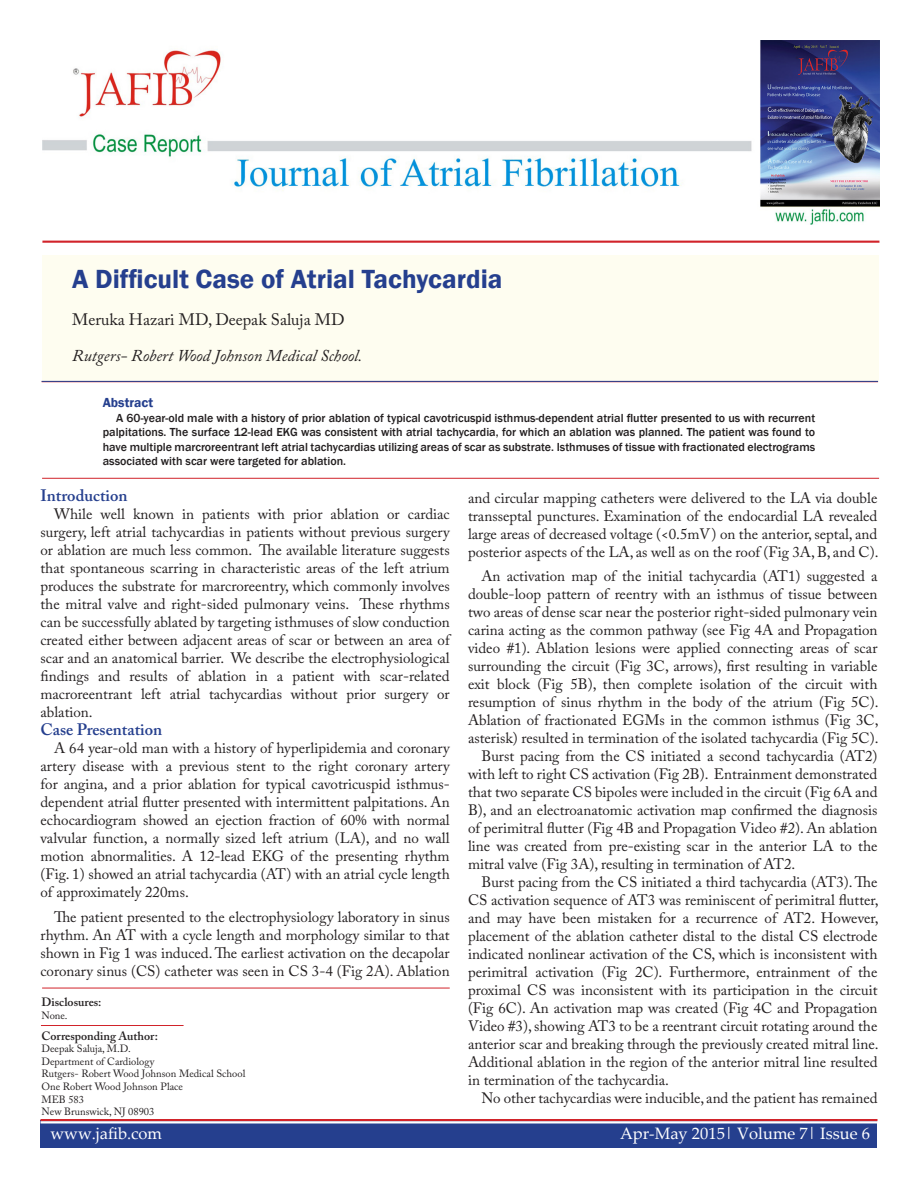
<style>
.page{position:relative;width:918px;height:1188px;background:#fff}
.page>*{position:absolute;margin:0;border:0;box-sizing:border-box;transform-origin:0 0}
._05_Article_Title{font:600 27px "Franklin Gothic";color:#253f8e}
._07_Author_Affiliati{font:italic 16.5px "Adobe Caslon Pro";color:#231f20}
.white_header_for_blu{font:16.5px "Palatino Linotype";color:#fff}
._06_Author_block{font:16.5px "Adobe Caslon Pro";color:#231f20}
._10_Body_Text{font:600 16.5px "Adobe Caslon Pro";color:#253f8e}
._11_Body_Header{font:600 16.5px "Adobe Caslon Pro";color:#253f8e}
._10_Body_Text-2{font:15px/18px "Adobe Caslon Pro";color:#231f20;text-align:justify}
._08_Abstract_Header{font:600 13.5px "Franklin Gothic";color:#253f8e}
._09_Abstract_Body{font:500 12px/14.4px "Franklin Gothic";color:#231f20;text-align:justify}
._13_small_text_for_h{font:600 12px "Adobe Caslon Pro";color:#231f20}
._14_Small_text_heade{font:600 12px "Adobe Caslon Pro";color:#231f20}
._13_small_text_for_h-2{font:10.5px "Adobe Caslon Pro";color:#231f20}
</style>
<div class="page">
<div style="left:42px;top:255px;width:837px;height:126px;background:#fefdf0"></div>
<hr style="left:42px;top:478px;width:837px;height:1px;background:#d1232a">
<hr style="left:42px;top:381px;width:836px;height:1px;background:#253f8e">
<hr style="left:42px;top:241px;width:837px;height:2px;background:#d1232a">
<hr style="left:42px;top:988px;width:408px;height:1px;background:#d1232a">
<hr style="left:41px;top:1025px;width:143px;height:1px;background:#d1232a">
<div style="left:40px;top:1120px;width:838px;height:28px;background:#253f8e"></div>
<hr style="left:40px;top:1119px;width:838px;height:2px;background:#d1232a">
<hr style="left:40px;top:1121px;width:838px;height:3px;background:#fff">
<img style="left:42px;top:40px;width:837px;height:185px">
<p class="_05_Article_Title" style="left:72px;top:262px;width:432px">A Difficult Case of Atrial Tachycardia</p>
<p class="_06_Author_block" style="left:72px;top:309px;width:274px">Meruka Hazari MD, Deepak Saluja MD</p>
<p class="_07_Author_Affiliati" style="left:72px;top:346px;width:292px">Rutgers- Robert Wood Johnson Medical School.</p>
<p class="_08_Abstract_Header" style="left:103px;top:395px;width:52px">Abstract</p>
<p class="_09_Abstract_Body" style="left:103px;top:411px;width:714px;text-indent:14px">A 60-year-old male with a history of prior ablation of typical cavotricuspid isthmus-dependent atrial flutter presented to us with recurrent palpitations. The surface 12-lead EKG was consistent with atrial tachycardia, for which an ablation was planned. The patient was found to have multiple marcroreentrant left atrial tachycardias utilizing areas of scar as substrate. Isthmuses of tissue with fractionated electrograms associated with scar were targeted for ablation.</p>
<p class="_11_Body_Header" style="left:40px;top:486px;width:89px">Introduction</p>
<p class="_10_Body_Text-2" style="left:40px;top:505px;width:411px;text-indent:14px">While well known in patients with prior ablation or cardiac surgery, left atrial tachycardias in patients without previous surgery or ablation are much less common. The available literature suggests that spontaneous scarring in characteristic areas of the left atrium produces the substrate for marcroreentry, which commonly involves the mitral valve and right-sided pulmonary veins. These rhythms can be successfully ablated by targeting isthmuses of slow conduction created either between adjacent areas of scar or between an area of scar and an anatomical barrier. We describe the electrophysiological findings and results of ablation in a patient with scar-related macroreentrant left atrial tachycardias without prior surgery or ablation.</p>
<p class="_10_Body_Text" style="left:40px;top:720px;width:123px">Case Presentation</p>
<p class="_10_Body_Text-2" style="left:40px;top:739px;width:411px;text-indent:14px">A 64 year-old man with a history of hyperlipidemia and coronary artery disease with a previous stent to the right coronary artery for angina, and a prior ablation for typical cavotricuspid isthmus&shy;dependent atrial flutter presented with intermittent palpitations. An echocardiogram showed an ejection fraction of 60% with normal valvular function, a normally sized left atrium (LA), and no wall motion abnormalities. A 12-lead EKG of the presenting rhythm (Fig. 1) showed an atrial tachycardia (AT) with an atrial cycle length of approximately 220ms.</p>
<p class="_10_Body_Text-2" style="left:40px;top:908px;width:411px;text-indent:14px">The patient presented to the electrophysiology laboratory in sinus rhythm. An AT with a cycle length and morphology similar to that shown in Fig 1 was induced. The earliest activation on the decapolar coronary sinus (CS) catheter was seen in CS 3-4 (Fig 2A). Ablation</p>
<p class="_14_Small_text_heade" style="left:42px;top:995px;width:62px">Disclosures:</p>
<p class="_13_small_text_for_h-2" style="left:42px;top:1009px;width:28px">None.</p>
<p class="_13_small_text_for_h" style="left:42px;top:1028px;width:118px">Corresponding Author:</p>
<p class="_13_small_text_for_h-2" style="left:42px;top:1042px;width:91px">Deepak Saluja, M.D.</p>
<p class="_13_small_text_for_h-2" style="left:42px;top:1055px;width:114px">Department of Cardiology</p>
<p class="_13_small_text_for_h-2" style="left:42px;top:1068px;width:205px">Rutgers- Robert Wood Johnson Medical School</p>
<p class="_13_small_text_for_h-2" style="left:42px;top:1080px;width:143px">One Robert Wood Johnson Place</p>
<p class="_13_small_text_for_h-2" style="left:42px;top:1093px;width:44px">MEB 583</p>
<p class="_13_small_text_for_h-2" style="left:42px;top:1105px;width:114px">New Brunswick, NJ 08903</p>
<p class="_10_Body_Text-2" style="left:468px;top:488px;width:412px">and circular mapping catheters were delivered to the LA via double transseptal punctures. Examination of the endocardial LA revealed large areas of decreased voltage (&lt;0.5mV) on the anterior, septal, and posterior aspects of the LA, as well as on the roof (Fig 3A, B, and C).</p>
<p class="_10_Body_Text-2" style="left:468px;top:567px;width:412px;text-indent:14px">An activation map of the initial tachycardia (AT1) suggested a double-loop pattern of reentry with an isthmus of tissue between two areas of dense scar near the posterior right-sided pulmonary vein carina acting as the common pathway (see Fig 4A and Propagation video #1). Ablation lesions were applied connecting areas of scar surrounding the circuit (Fig 3C, arrows), first resulting in variable exit block (Fig 5B), then complete isolation of the circuit with resumption of sinus rhythm in the body of the atrium (Fig 5C).<br>Ablation of fractionated EGMs in the common isthmus (Fig 3C, asterisk) resulted in termination of the isolated tachycardia (Fig 5C).</p>
<p class="_10_Body_Text-2" style="left:468px;top:747px;width:411px;text-indent:14px">Burst pacing from the CS initiated a second tachycardia (AT2) with left to right CS activation (Fig 2B). Entrainment demonstrated that two separate CS bipoles were included in the circuit (Fig 6A and B), and an electroanatomic activation map confirmed the diagnosis of perimitral flutter (Fig 4B and Propagation Video #2). An ablation line was created from pre-existing scar in the anterior LA to the mitral valve (Fig 3A), resulting in termination of AT2.</p>
<p class="_10_Body_Text-2" style="left:468px;top:873px;width:412px;text-indent:14px">Burst pacing from the CS initiated a third tachycardia (AT3). The CS activation sequence of AT3 was reminiscent of perimitral flutter, and may have been mistaken for a recurrence of AT2. However, placement of the ablation catheter distal to the distal CS electrode indicated nonlinear activation of the CS, which is inconsistent with perimitral activation (Fig 2C). Furthermore, entrainment of the proximal CS was inconsistent with its participation in the circuit (Fig 6C). An activation map was created (Fig 4C and Propagation Video #3), showing AT3 to be a reentrant circuit rotating around the anterior scar and breaking through the previously created mitral line.<br>Additional ablation in the region of the anterior mitral line resulted in termination of the tachycardia.</p>
<p class="_10_Body_Text-2" style="left:482px;top:1089px;width:398px">No other tachycardias were inducible, and the patient has remained</p>
<p class="white_header_for_blu" style="left:51px;top:1122px;width:113px">www.jafib.com</p>
<p class="white_header_for_blu" style="left:620px;top:1122px;width:251px">Apr-May 2015| Volume 7| Issue 6</p>
</div>
